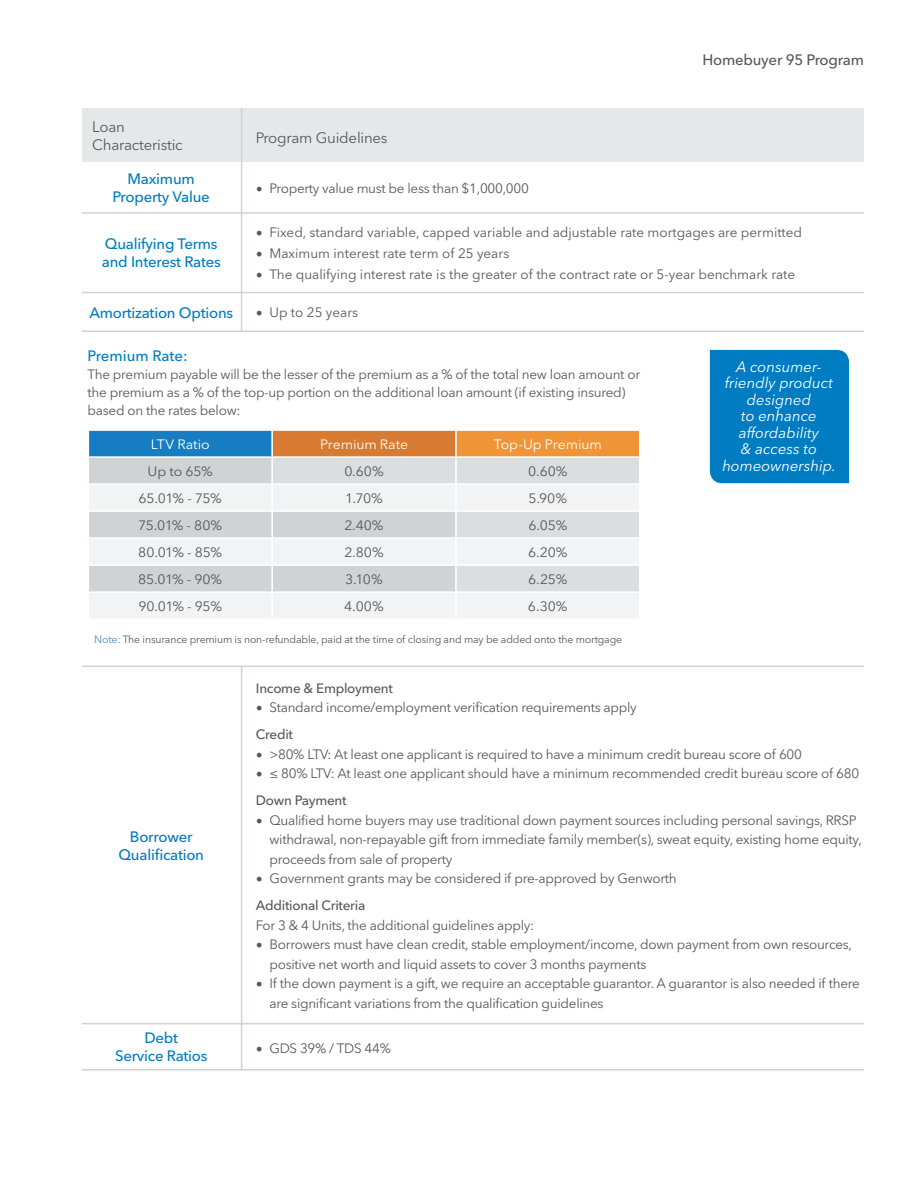
<style>
.page{position:relative;width:918px;height:1188px;background:#fff}
.page>*{position:absolute;margin:0;border:0;box-sizing:border-box;transform-origin:0 0}
.t1{font:500 15px/18px "Avenir Next LT Pro";letter-spacing:-.015em;color:#007cc2;text-align:center}
.t2{font:italic 15px/16.5px "Avenir Next LT Pro";color:#fff;text-align:center}
.t3{font:15px/18px "Avenir Next LT Pro";letter-spacing:-.015em;color:#57585a}
.t4{font:500 15px "Avenir Next LT Pro";letter-spacing:-.015em;color:#57585a}
.t5{font:13.5px/19.5px "Avenir Next LT Pro";letter-spacing:-.02em;color:#57585a}
.t6{font:13.5px "Avenir Next LT Pro";color:#57585a}
.t7{font:13.5px "Avenir Next LT Pro";letter-spacing:-.02em;color:#57585a;scale:1.04 1}
.t8{font:13.5px "Avenir Next LT Pro";letter-spacing:-.01em;color:#fff;scale:1.04 1}
.t9{font:500 13.5px "Avenir Next LT Pro";letter-spacing:-.02em;color:#57585a}
.t10{font:10.5px "Avenir Next LT Pro";letter-spacing:-.015em;color:#57585a}
.s1{font-family:"Minion Pro";font-size:18px}
.s2{color:#3f8dcb}
.s3{font-weight:500}
</style>
<div class="page">
<div style="left:710px;top:350px;width:139px;height:133px;background:#007cc2"></div>
<div style="left:88px;top:430px;width:184px;height:27px;background:#177dc2"></div>
<div style="left:272px;top:430px;width:184px;height:27px;background:#d67b31"></div>
<div style="left:456px;top:430px;width:184px;height:27px;background:#ef9437"></div>
<div style="left:89px;top:458px;width:182px;height:25px;background:#d1d2d4"></div>
<div style="left:273px;top:458px;width:366px;height:25px;background:#dcdddf"></div>
<svg style="left:89px;top:485px;width:550px;height:133px;fill:#f2f3f4"></svg>
<hr style="left:89px;top:456px;width:182px;height:2px;background:#fff">
<hr style="left:273px;top:456px;width:182px;height:2px;background:#fff">
<hr style="left:457px;top:456px;width:182px;height:2px;background:#fff">
<hr style="left:89px;top:510px;width:182px;height:2px;background:#fff">
<hr style="left:273px;top:510px;width:182px;height:2px;background:#fff">
<hr style="left:457px;top:510px;width:182px;height:2px;background:#fff">
<hr style="left:89px;top:537px;width:182px;height:2px;background:#fff">
<hr style="left:273px;top:537px;width:182px;height:2px;background:#fff">
<hr style="left:457px;top:537px;width:182px;height:2px;background:#fff">
<hr style="left:89px;top:564px;width:182px;height:2px;background:#fff">
<hr style="left:273px;top:564px;width:182px;height:2px;background:#fff">
<hr style="left:457px;top:564px;width:182px;height:2px;background:#fff">
<hr style="left:89px;top:591px;width:182px;height:2px;background:#fff">
<hr style="left:273px;top:591px;width:182px;height:2px;background:#fff">
<hr style="left:457px;top:591px;width:182px;height:2px;background:#fff">
<hr style="left:88px;top:429px;width:184px;height:2px;background:#fff">
<hr style="left:272px;top:429px;width:184px;height:2px;background:#fff">
<hr style="left:456px;top:429px;width:185px;height:2px;background:#fff">
<hr style="left:271px;top:431px;width:2px;height:26px;background:#fff">
<hr style="left:455px;top:431px;width:2px;height:26px;background:#fff">
<hr style="left:639px;top:431px;width:2px;height:26px;background:#fff">
<hr style="left:455px;top:457px;width:2px;height:27px;background:#fff">
<hr style="left:271px;top:484px;width:2px;height:27px;background:#fff">
<hr style="left:455px;top:484px;width:2px;height:27px;background:#fff">
<hr style="left:271px;top:511px;width:2px;height:27px;background:#fff">
<hr style="left:455px;top:511px;width:2px;height:27px;background:#fff">
<hr style="left:271px;top:538px;width:2px;height:27px;background:#fff">
<hr style="left:455px;top:538px;width:2px;height:27px;background:#fff">
<hr style="left:271px;top:565px;width:2px;height:27px;background:#fff">
<hr style="left:455px;top:565px;width:2px;height:27px;background:#fff">
<svg style="left:88px;top:431px;width:1px;height:26px"></svg>
<hr style="left:271px;top:592px;width:2px;height:26px;background:#fff">
<hr style="left:455px;top:592px;width:2px;height:26px;background:#fff">
<div style="left:242px;top:108px;width:622px;height:54px;background:#e6e7e9"></div>
<div style="left:82px;top:108px;width:160px;height:54px;background:#e6e7e9"></div>
<hr style="left:82px;top:212px;width:782px;height:2px;background:#d1d2d4">
<hr style="left:82px;top:666px;width:782px;height:1px;background:#d1d2d4">
<hr style="left:82px;top:292px;width:782px;height:1px;background:#d1d2d4">
<hr style="left:82px;top:1023px;width:782px;height:1px;background:#d1d2d4">
<hr style="left:82px;top:1069px;width:782px;height:2px;background:#d1d2d4">
<hr style="left:82px;top:331px;width:782px;height:1px;background:#d1d2d4">
<hr style="left:241px;top:108px;width:1px;height:223px;background:#d1d2d4">
<hr style="left:241px;top:666px;width:1px;height:403px;background:#d1d2d4">
<p class="t3" style="left:92px;top:117px;width:92px">Loan<br>Characteristic</p>
<p class="t1" style="left:113px;top:170px;width:99px">Maximum<br>Property Value</p>
<p class="t1" style="left:102px;top:234px;width:120px;text-align:left">Qualifying Terms and Interest Rates</p>
<p class="t1" style="left:89px;top:304px;width:145px">Amortization Options</p>
<p class="t3" style="left:256px;top:129px;width:133px">Program Guidelines</p>
<p class="t5" style="left:256px;top:179px;width:274px"><span class="s1">•</span> Property value must be less than $1,000,000</p>
<p class="t4" style="left:702px;top:51px;width:163px">Homebuyer 95 Program</p>
<p class="t6" style="left:256px;top:224px;width:548px"><span class="s1">•</span> Fixed, standard variable, capped variable and adjustable rate mortgages are permitted</p>
<p class="t6" style="left:256px;top:245px;width:255px"><span class="s1">•</span> Maximum interest rate term of 25 years</p>
<p class="t6" style="left:256px;top:266px;width:541px"><span class="s1">•</span> The qualifying interest rate is the greater of the contract rate or 5-year benchmark rate</p>
<p class="t6" style="left:256px;top:305px;width:104px"><span class="s1">•</span> Up to 25 years</p>
<p class="t1" style="left:88px;top:347px;width:102px">Premium Rate:</p>
<p class="t5" style="left:88px;top:366px;width:554px;line-height:18px">The premium payable will be the lesser of the premium as a % of the total new loan amount or the premium as a % of the top-up portion on the additional loan amount (if existing insured) based on the rates below:</p>
<p class="t8" style="left:151px;top:436px;width:58px">LTV Ratio</p>
<p class="t8" style="left:320px;top:436px;width:86px">Premium Rate</p>
<p class="t8" style="left:494px;top:436px;width:105px">Top-Up Premium</p>
<p class="t7" style="left:148px;top:463px;width:64px">Up to 65%</p>
<p class="t7" style="left:344px;top:463px;width:39px">0.60%</p>
<p class="t7" style="left:528px;top:463px;width:39px">0.60%</p>
<p class="t7" style="left:139px;top:490px;width:82px">65.01% - 75%</p>
<p class="t7" style="left:345px;top:490px;width:38px">1.70%</p>
<p class="t7" style="left:529px;top:490px;width:39px">5.90%</p>
<p class="t7" style="left:138px;top:517px;width:82px">75.01% - 80%</p>
<p class="t7" style="left:344px;top:517px;width:39px">2.40%</p>
<p class="t7" style="left:528px;top:517px;width:39px">6.05%</p>
<p class="t7" style="left:138px;top:544px;width:82px">80.01% - 85%</p>
<p class="t7" style="left:344px;top:544px;width:39px">2.80%</p>
<p class="t7" style="left:528px;top:544px;width:40px">6.20%</p>
<p class="t7" style="left:138px;top:571px;width:82px">85.01% - 90%</p>
<p class="t7" style="left:345px;top:571px;width:37px">3.10%</p>
<p class="t7" style="left:528px;top:571px;width:39px">6.25%</p>
<p class="t7" style="left:138px;top:598px;width:82px">90.01% - 95%</p>
<p class="t7" style="left:344px;top:598px;width:40px">4.00%</p>
<p class="t7" style="left:528px;top:598px;width:40px">6.30%</p>
<p class="t10" style="left:94px;top:633px;width:529px"><span class="s2">Note:</span> The insurance premium is non-refundable, paid at the time of closing and may be added onto the mortgage</p>
<p class="t2" style="left:722px;top:358px;width:115px">A consumer&shy;friendly product designed<br>to enhance affordability<br>&amp; access to homeownership.</p>
<p class="t1" style="left:118px;top:828px;width:87px">Borrower<br>Qualification</p>
<p class="t1" style="left:115px;top:1029px;width:94px">Debt<br>Service Ratios</p>
<p class="t9" style="left:256px;top:680px;width:138px">Income &amp; Employment</p>
<p class="t5" style="left:256px;top:694px;width:382px;line-height:27px"><span class="s1">•</span> Standard income/employment verification requirements apply<br><span class="s3">Credit</span></p>
<p class="t5" style="left:256px;top:745px;width:548px"><span class="s1">•</span> &gt;80% LTV: At least one applicant is required to have a minimum credit bureau score of 600</p>
<p class="t5" style="left:256px;top:760px;width:605px;line-height:27px"><span class="s1">•</span> ≤ 80% LTV: At least one applicant should have a minimum recommended credit bureau score of 680<br><span class="s3">Down Payment</span></p>
<p class="t5" style="left:269px;top:811px;width:594px;text-indent:-14px"><span class="s1">•</span> Qualified home buyers may use traditional down payment sources including personal savings, RRSP withdrawal, non-repayable gift from immediate family member(s), sweat equity, existing home equity, proceeds from sale of property</p>
<p class="t5" style="left:256px;top:865px;width:422px;line-height:27px"><span class="s1">•</span> Government grants may be considered if pre-approved by Genworth<br><span class="s3">Additional Criteria</span></p>
<p class="t5" style="left:256px;top:915px;width:280px">For 3 &amp; 4 Units, the additional guidelines apply:</p>
<p class="t5" style="left:269px;top:935px;width:584px;text-indent:-14px"><span class="s1">•</span> Borrowers must have clean credit, stable employment/income, down payment from own resources, positive net worth and liquid assets to cover 3 months payments</p>
<p class="t5" style="left:269px;top:974px;width:592px;text-indent:-14px"><span class="s1">•</span> If the down payment is a gift, we require an acceptable guarantor. A guarantor is also needed if there are significant variations from the qualification guidelines</p>
<p class="t5" style="left:256px;top:1038px;width:137px"><span class="s1">•</span> GDS 39% / TDS 44%</p>
</div>
